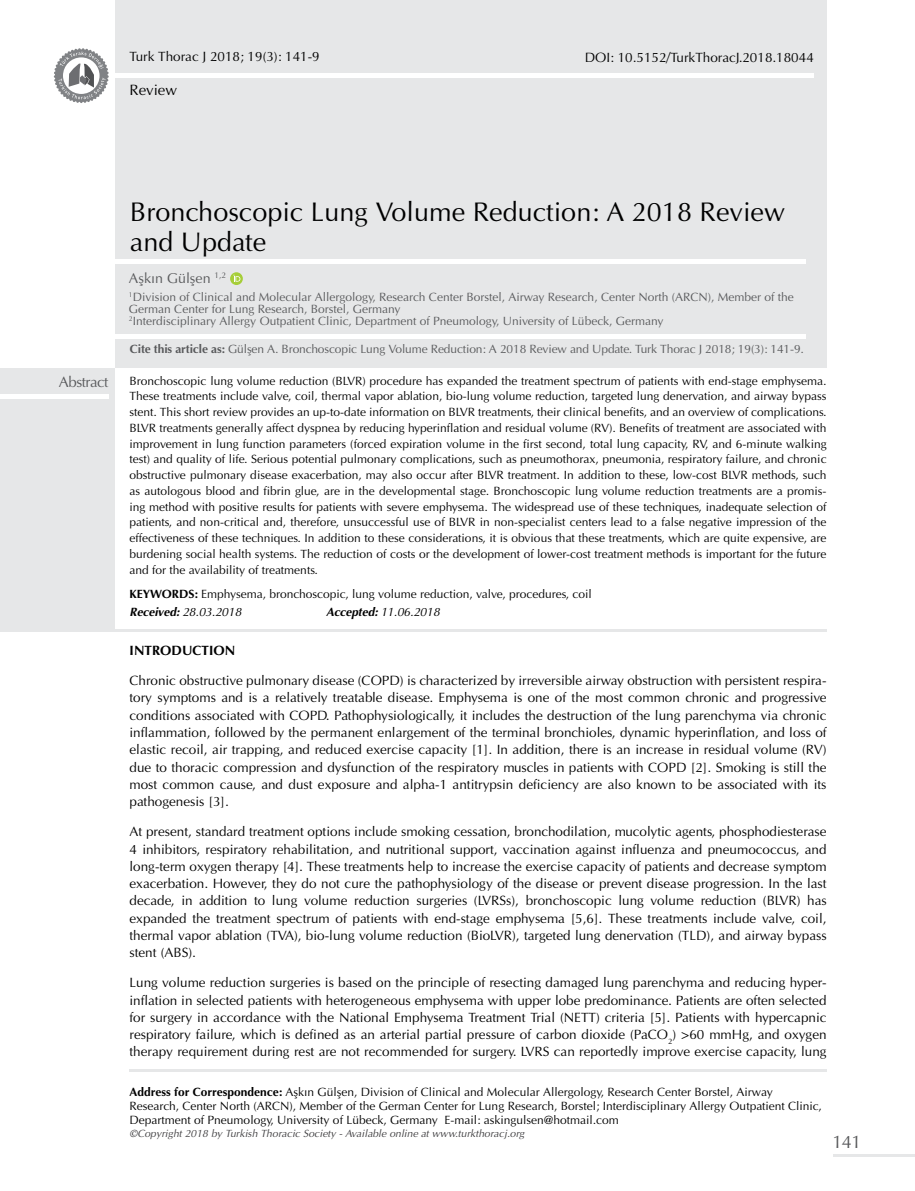
<style>
.page{position:relative;width:915px;height:1191px;background:#fff}
.page>*{position:absolute;margin:0;border:0;box-sizing:border-box;transform-origin:0 0}
.t1{font:27px/30px "Optima Normal Tr";color:#000}
.t2{font:18px "Optima Normal Tr";color:#58595b}
.t3{font:15px "Optima Normal Tr";letter-spacing:-.03em;color:#58595b}
.t4{font:15px "Optima Normal Tr";color:#000}
.t5{font:14.25px "Optima Normal Tr";color:#58595b}
.t6{font:13.5px/17.2px "Optima Normal Tr";color:#000;text-align:justify}
.t7{font:13.5px "Optima Bold Tr";color:#000}
.t8{font:12px/15.8px "Optima Normal Tr";color:#000}
.t9{font:12px/12px "Optima Normal Tr";color:#58595b}
.t10{font:12px "Optima Italic Tr";letter-spacing:-.01em;color:#000}
.t11{font:10.5px "Optima Italic Tr";color:#414042}
.s1{font-family:"Optima Bold Tr"}
.s2{font-family:"Optima Tr";font-weight:700;font-style:italic}
</style>
<div class="page">
<div style="left:115px;top:0;width:711px;height:368px;background:#e6e7e8"></div>
<svg style="left:230px;top:272px;width:13px;height:13px"></svg>
<svg style="left:233px;top:275px;width:7px;height:7px"></svg>
<hr style="left:4px;top:74px;width:809px;height:4px;background:#fff">
<svg style="left:53px;top:48px;width:56px;height:55px"></svg>
<div style="left:0;top:259px;width:805px;height:5px;background:#fff"></div>
<hr style="left:129px;top:1069px;width:697px;height:2px;background:#e6e7e8">
<hr style="left:833px;top:1154px;width:81px;height:2px;background:#e6e7e8">
<hr style="left:0;top:334px;width:805px;height:4px;background:#fff">
<div style="left:0;top:368px;width:115px;height:262px;background:#e6e7e8"></div>
<div style="left:0;top:394px;width:108px;height:5px;background:#fff"></div>
<hr style="left:0;top:629px;width:826px;height:3px;background:#e6e7e8">
<p class="t6" style="left:129px;top:48px;width:192px">Turk Thorac J 2018; 19(3): 141-9</p>
<p class="t4" style="left:129px;top:81px;width:49px">Review</p>
<p class="t6" style="left:584px;top:49px;width:230px">DOI: 10.5152/TurkThoracJ.2018.18044</p>
<p class="t3" style="left:59px;top:373px;width:51px">Abstract</p>
<h1 class="t1" style="left:130px;top:197px;width:656px">Bronchoscopic Lung Volume Reduction: A 2018 Review and Update</h1>
<p class="t5" style="left:129px;top:270px;width:99px">Aşkın Gülşen <sup>1,2</sup></p>
<p class="t9" style="left:129px;top:291px;width:666px"><sup>1</sup>Division of Clinical and Molecular Allergology, Research Center Borstel, Airway Research, Center North (ARCN), Member of the<br>German Center for Lung Research, Borstel, Germany<br><sup>2</sup>Interdisciplinary Allergy Outpatient Clinic, Department of Pneumology, University of Lübeck, Germany</p>
<p class="t9" style="left:130px;top:343px;width:675px"><span class="s1">Cite this article as:</span> Gülşen A. Bronchoscopic Lung Volume Reduction: A 2018 Review and Update. Turk Thorac J 2018; 19(3): 141-9.</p>
<p class="t8" style="left:129px;top:373px;width:698px;text-align:justify">Bronchoscopic lung volume reduction (BLVR) procedure has expanded the treatment spectrum of patients with end-stage emphysema.<br>These treatments include valve, coil, thermal vapor ablation, bio-lung volume reduction, targeted lung denervation, and airway bypass stent. This short review provides an up-to-date information on BLVR treatments, their clinical benefits, and an overview of complications.<br>BLVR treatments generally affect dyspnea by reducing hyperinflation and residual volume (RV). Benefits of treatment are associated with improvement in lung function parameters (forced expiration volume in the first second, total lung capacity, RV, and 6-minute walking test) and quality of life. Serious potential pulmonary complications, such as pneumothorax, pneumonia, respiratory failure, and chronic obstructive pulmonary disease exacerbation, may also occur after BLVR treatment. In addition to these, low-cost BLVR methods, such as autologous blood and fibrin glue, are in the developmental stage. Bronchoscopic lung volume reduction treatments are a promis&shy;ing method with positive results for patients with severe emphysema. The widespread use of these techniques, inadequate selection of patients, and non-critical and, therefore, unsuccessful use of BLVR in non-specialist centers lead to a false negative impression of the effectiveness of these techniques. In addition to these considerations, it is obvious that these treatments, which are quite expensive, are burdening social health systems. The reduction of costs or the development of lower-cost treatment methods is important for the future and for the availability of treatments.</p>
<p class="t8" style="left:129px;top:586px;width:464px"><span class="s1">KEYWORDS:</span> Emphysema, bronchoscopic, lung volume reduction, valve, procedures, coil</p>
<p class="t10" style="left:129px;top:605px;width:113px"><span class="s2">Received:</span> 28.03.2018</p>
<p class="t10" style="left:326px;top:605px;width:115px"><span class="s2">Accepted:</span> 11.06.2018</p>
<p class="t7" style="left:129px;top:642px;width:107px">INTRODUCTION</p>
<p class="t6" style="left:129px;top:672px;width:698px">Chronic obstructive pulmonary disease (COPD) is characterized by irreversible airway obstruction with persistent respira&shy;tory symptoms and is a relatively treatable disease. Emphysema is one of the most common chronic and progressive conditions associated with COPD. Pathophysiologically, it includes the destruction of the lung parenchyma via chronic inflammation, followed by the permanent enlargement of the terminal bronchioles, dynamic hyperinflation, and loss of elastic recoil, air trapping, and reduced exercise capacity [1]. In addition, there is an increase in residual volume (RV) due to thoracic compression and dysfunction of the respiratory muscles in patients with COPD [2]. Smoking is still the most common cause, and dust exposure and alpha-1 antitrypsin deficiency are also known to be associated with its pathogenesis [3].</p>
<p class="t6" style="left:129px;top:823px;width:698px">At present, standard treatment options include smoking cessation, bronchodilation, mucolytic agents, phosphodiesterase 4 inhibitors, respiratory rehabilitation, and nutritional support, vaccination against influenza and pneumococcus, and long-term oxygen therapy [4]. These treatments help to increase the exercise capacity of patients and decrease symptom exacerbation. However, they do not cure the pathophysiology of the disease or prevent disease progression. In the last decade, in addition to lung volume reduction surgeries (LVRSs), bronchoscopic lung volume reduction (BLVR) has expanded the treatment spectrum of patients with end-stage emphysema [5,6]. These treatments include valve, coil, thermal vapor ablation (TVA), bio-lung volume reduction (BioLVR), targeted lung denervation (TLD), and airway bypass stent (ABS).</p>
<p class="t6" style="left:129px;top:974px;width:698px">Lung volume reduction surgeries is based on the principle of resecting damaged lung parenchyma and reducing hyper&shy;inflation in selected patients with heterogeneous emphysema with upper lobe predominance. Patients are often selected for surgery in accordance with the National Emphysema Treatment Trial (NETT) criteria [5]. Patients with hypercapnic respiratory failure, which is defined as an arterial partial pressure of carbon dioxide (PaCO<sub>2</sub>) &gt;60 mmHg, and oxygen therapy requirement during rest are not recommended for surgery. LVRS can reportedly improve exercise capacity, lung</p>
<p class="t8" style="left:129px;top:1084px;width:693px;line-height:14.4px"><span class="s1">Address for Correspondence:</span> Aşkın Gülşen, Division of Clinical and Molecular Allergology, Research Center Borstel, Airway<br>Research, Center North (ARCN), Member of the German Center for Lung Research, Borstel; Interdisciplinary Allergy Outpatient Clinic,<br>Department of Pneumology, University of Lübeck, Germany E-mail: askingulsen@hotmail.com</p>
<p class="t11" style="left:129px;top:1127px;width:396px">©Copyright 2018 by Turkish Thoracic Society - Available online at www.turkthoracj.org</p>
<h2 class="t2" style="left:832px;top:1131px;width:30px">141</h2>
</div>
